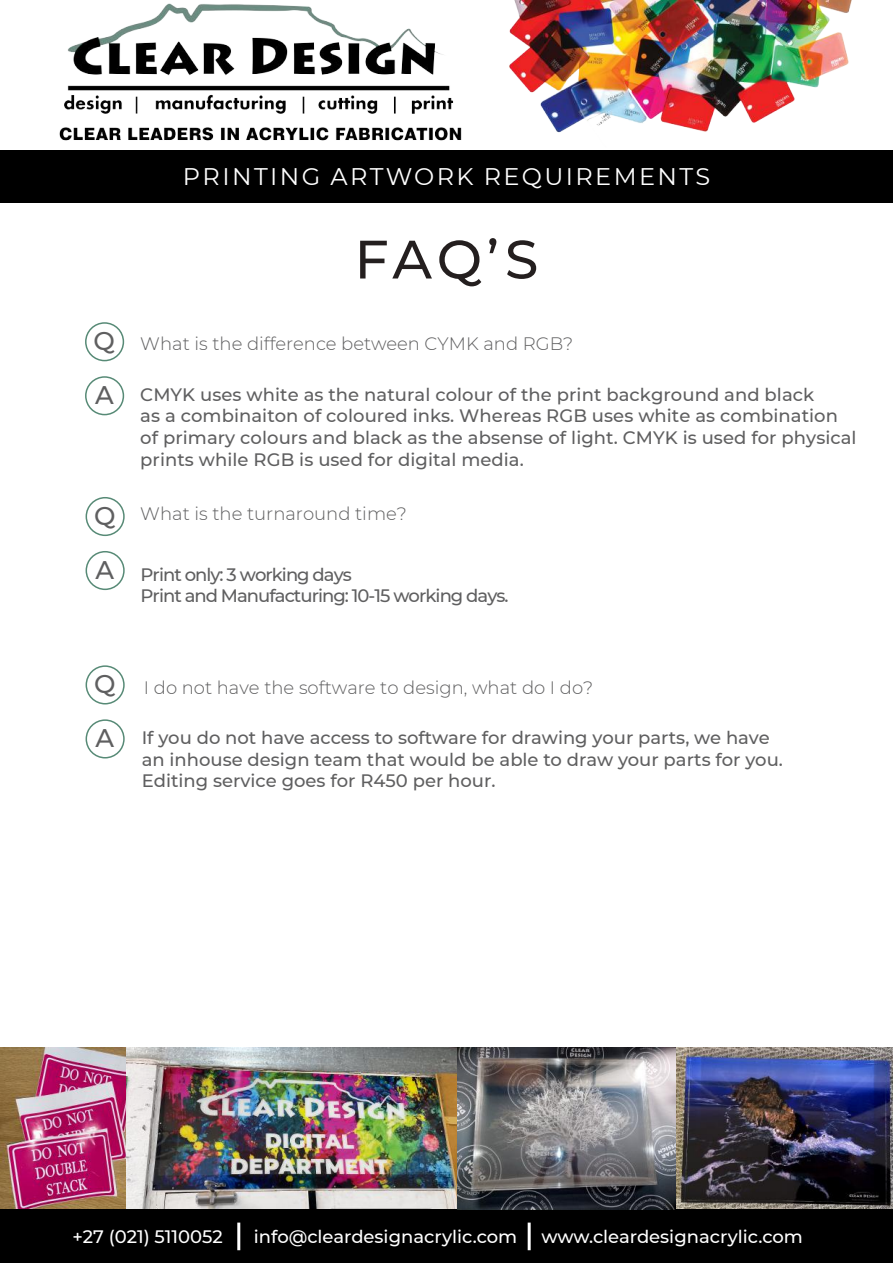
<style>
.page{position:relative;width:893px;height:1263px;background:#fff}
.page>*{position:absolute;margin:0;border:0;box-sizing:border-box;transform-origin:0 0}
.t1{font:500 54px "Montserrat";color:#241f1f}
.t2{font:500 25.5px/54px "Montserrat";color:#5f5f60}
.t3{font:24px "Montserrat";letter-spacing:.1em;color:#fff}
.t4{font:500 18px/21.6px "Montserrat";letter-spacing:.005em;color:#5f5f60}
.t5{font:300 18px "Montserrat";color:#5f5f60}
.t6{font:500 18px "Montserrat";color:#fff}
.t7{font:500 18px/21.6px "Montserrat";letter-spacing:-.055em;color:#5f5f60}
</style>
<div class="page">
<div style="left:0;top:1209px;width:893px;height:54px;background:#000"></div>
<hr style="left:237px;top:1222px;width:3px;height:28px;background:#fff">
<hr style="left:528px;top:1222px;width:3px;height:28px;background:#fff">
<div style="left:85px;top:322px;width:39px;height:39px;border:2px solid #578a76;border-radius:50%"></div>
<div style="left:85px;top:376px;width:39px;height:39px;border:2px solid #578a76;border-radius:50%"></div>
<div style="left:0;top:150px;width:893px;height:53px;background:#000"></div>
<img style="left:59px;top:1px;width:793px;height:140px">
<div style="left:86px;top:497px;width:39px;height:39px;border:2px solid #578a76;border-radius:50%"></div>
<div style="left:86px;top:551px;width:39px;height:39px;border:2px solid #578a76;border-radius:50%"></div>
<div style="left:86px;top:665px;width:39px;height:39px;border:2px solid #578a76;border-radius:50%"></div>
<div style="left:86px;top:719px;width:39px;height:39px;border:2px solid #578a76;border-radius:50%"></div>
<img style="left:0;top:1048px;width:213px;height:161px">
<img style="left:126px;top:1047px;width:332px;height:161px">
<img style="left:458px;top:1047px;width:435px;height:162px">
<h3 class="t3" style="left:183px;top:160px;width:529px">PRINTING ARTWORK REQUIREMENTS</h3>
<h2 class="t2" style="left:94px;top:313px;width:23px">Q<br>A</h2>
<h2 class="t2" style="left:94px;top:487px;width:23px">Q<br>A</h2>
<h1 class="t1" style="left:354px;top:222px;width:185px">FAQ’S</h1>
<p class="t5" style="left:140px;top:331px;width:435px">What is the difference between CYMK and RGB?</p>
<p class="t4" style="left:140px;top:383px;width:718px">CMYK uses white as the natural colour of the print background and black<br>as a combinaiton of coloured inks. Whereas RGB uses white as combination of primary colours and black as the absense of light. CMYK is used for physical prints while RGB is used for digital media.</p>
<p class="t5" style="left:140px;top:502px;width:268px">What is the turnaround time?</p>
<p class="t7" style="left:141px;top:563px;width:369px">Print only: 3 working days<br>Print and Manufacturing: 10-15 working days.</p>
<h2 class="t2" style="left:94px;top:656px;width:23px">Q<br>A</h2>
<p class="t5" style="left:144px;top:676px;width:451px">I do not have the software to design, what do I do?</p>
<p class="t4" style="left:142px;top:726px;width:643px">If you do not have access to software for drawing your parts, we have an inhouse design team that would be able to draw your parts for you.<br>Editing service goes for R450 per hour.</p>
<p class="t6" style="left:73px;top:1224px;width:152px">+27 (021) 5110052</p>
<p class="t6" style="left:254px;top:1224px;width:265px">info@cleardesignacrylic.com</p>
<p class="t6" style="left:541px;top:1224px;width:263px">www.cleardesignacrylic.com</p>
</div>
